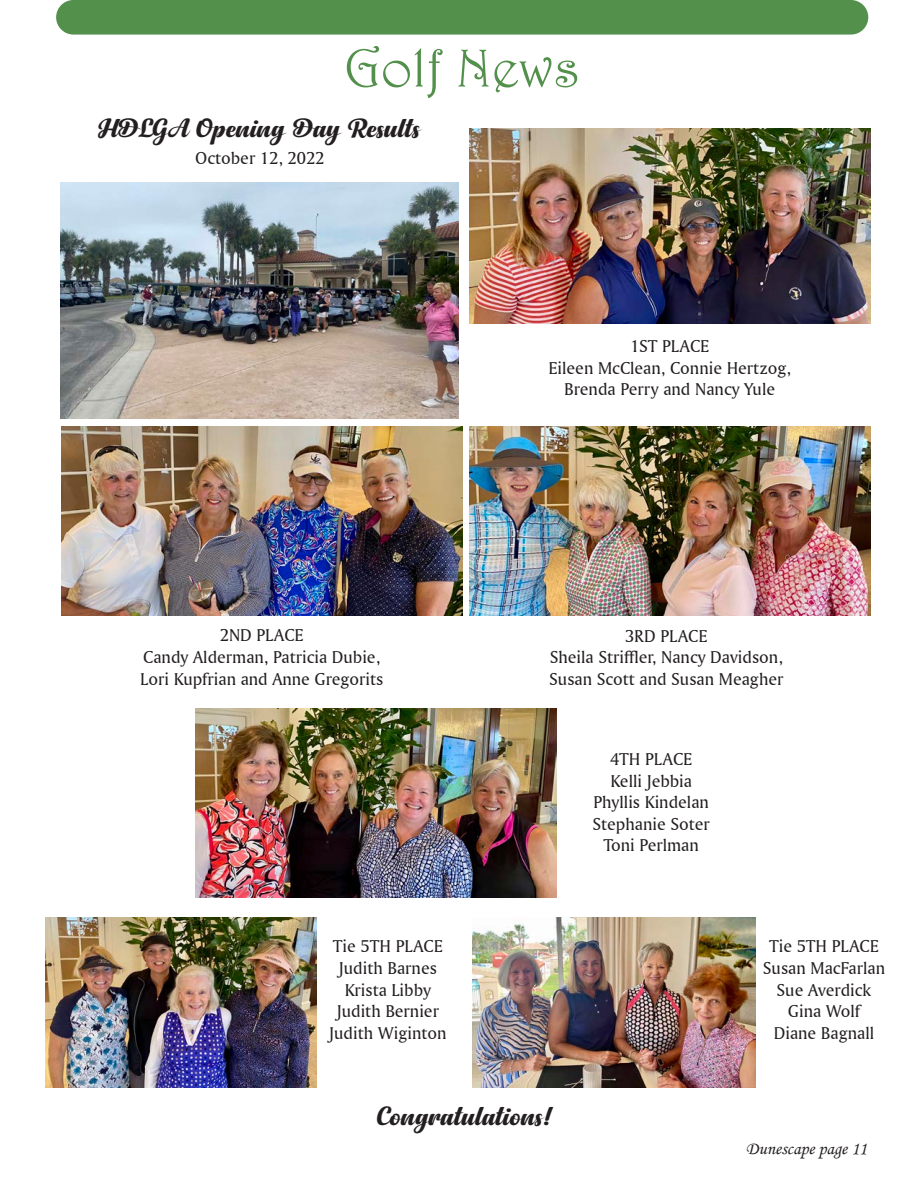
<style>
.page{position:relative;width:918px;height:1188px;background:#fff}
.page>*{position:absolute;margin:0;border:0;box-sizing:border-box;transform-origin:0 0}
.t1{font:54px "Harrington";color:#52904b}
.t2{font:27px "Anydore";color:#231f20;scale:1.25 1}
.t3{font:18px/21.6px "Amerigo BT Roman A";color:#231f20;text-align:center}
.t4{font:18px "Monotype Corsiva";color:#231f20}
</style>
<div class="page">
<div style="left:56px;top:0;width:812px;height:35px;background:#52904b;border-radius:17px"></div>
<img style="left:61px;top:182px;width:398px;height:236px">
<img style="left:469px;top:128px;width:401px;height:195px">
<img style="left:61px;top:426px;width:401px;height:189px">
<img style="left:469px;top:426px;width:402px;height:189px">
<img style="left:196px;top:708px;width:361px;height:189px">
<img style="left:45px;top:917px;width:272px;height:170px">
<img style="left:472px;top:917px;width:283px;height:170px">
<h1 class="t1" style="left:344px;top:36px;width:237px">Golf News</h1>
<p class="t2" style="left:99px;top:112px;width:259px">HDLGA Opening Day Results</p>
<p class="t3" style="left:195px;top:147px;width:131px">October 12, 2022</p>
<p class="t3" style="left:220px;top:624px;width:85px">2ND PLACE</p>
<p class="t3" style="left:143px;top:646px;width:239px">Candy Alderman, Patricia Dubie,</p>
<p class="t3" style="left:140px;top:667px;width:245px">Lori Kupfrian and Anne Gregorits</p>
<p class="t3" style="left:333px;top:935px;width:111px">Tie 5TH PLACE</p>
<p class="t3" style="left:339px;top:957px;width:99px">Judith Barnes</p>
<p class="t3" style="left:345px;top:979px;width:88px">Krista Libby</p>
<p class="t3" style="left:337px;top:1000px;width:104px">Judith Bernier</p>
<p class="t3" style="left:329px;top:1022px;width:119px">Judith Wiginton</p>
<p class="t3" style="left:630px;top:335px;width:81px">1ST PLACE</p>
<p class="t3" style="left:548px;top:356px;width:244px">Eileen McClean, Connie Hertzog,</p>
<p class="t3" style="left:564px;top:378px;width:212px">Brenda Perry and Nancy Yule</p>
<p class="t3" style="left:625px;top:625px;width:84px">3RD PLACE</p>
<p class="t3" style="left:550px;top:646px;width:235px">Sheila Striffler, Nancy Davidson,</p>
<p class="t3" style="left:549px;top:668px;width:236px">Susan Scott and Susan Meagher</p>
<p class="t3" style="left:610px;top:748px;width:84px">4TH PLACE</p>
<p class="t3" style="left:610px;top:769px;width:83px">Kelli Jebbia</p>
<p class="t3" style="left:593px;top:791px;width:117px">Phyllis Kindelan</p>
<p class="t3" style="left:593px;top:813px;width:119px">Stephanie Soter</p>
<p class="t3" style="left:604px;top:834px;width:97px">Toni Perlman</p>
<p class="t3" style="left:769px;top:935px;width:111px">Tie 5TH PLACE</p>
<p class="t3" style="left:763px;top:957px;width:124px">Susan MacFarlan<br>Sue Averdick</p>
<p class="t3" style="left:788px;top:1000px;width:74px">Gina Wolf</p>
<p class="t3" style="left:774px;top:1022px;width:102px">Diane Bagnall</p>
<p class="t2" style="left:378px;top:1100px;width:142px">Congratulations!</p>
<p class="t4" style="left:746px;top:1138px;width:123px">Dunescape page 11</p>
</div>
